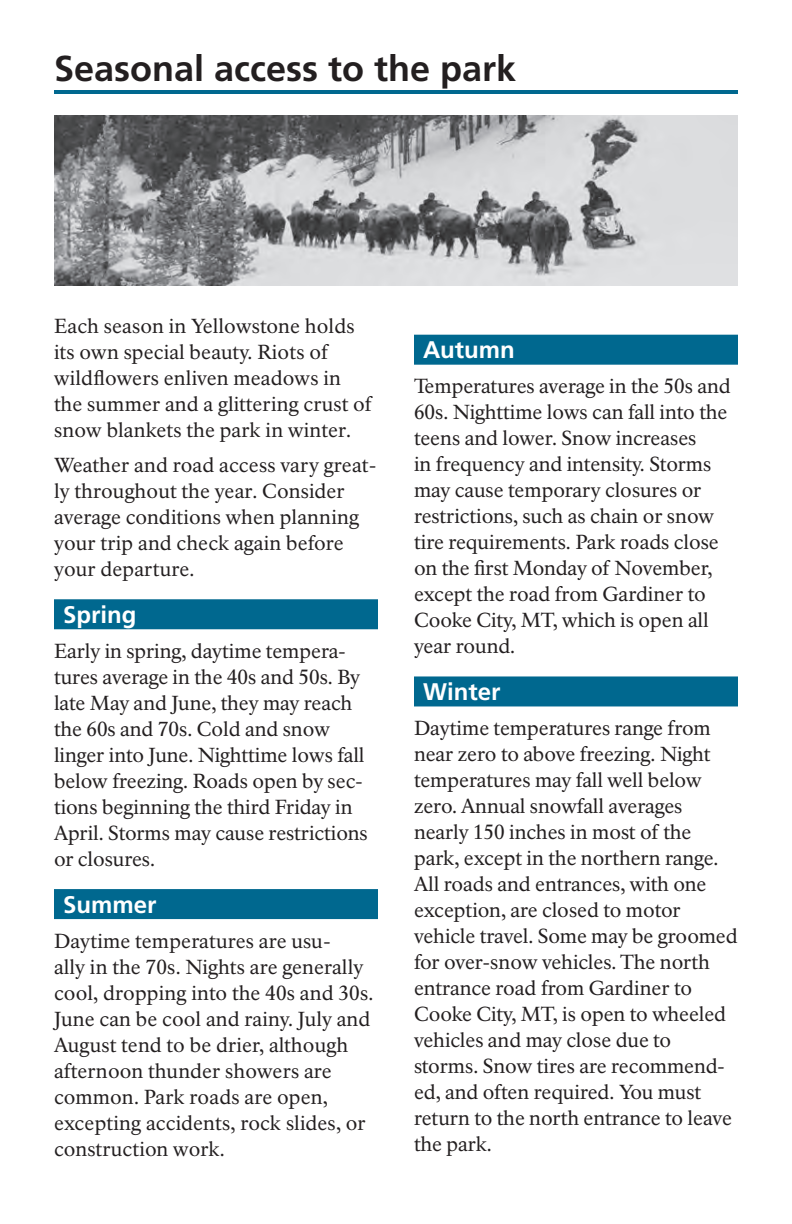
<style>
.page{position:relative;width:792px;height:1224px;background:#fff}
.page>*{position:absolute;margin:0;border:0;box-sizing:border-box;transform-origin:0 0}
.t1{font:700 36px "Frutiger LT Std";color:#231f20}
.t2{font:700 24px "Frutiger LT Std";color:#fff}
.t3{font:20px/26px "NPS Rawlinson OT";color:#231f20}
</style>
<div class="page">
<hr style="left:54px;top:90px;width:684px;height:4px;background:#00688f">
<div style="left:54px;top:599px;width:324px;height:30px;background:#00688f"></div>
<div style="left:54px;top:889px;width:324px;height:30px;background:#00688f"></div>
<div style="left:414px;top:335px;width:324px;height:30px;background:#00688f"></div>
<div style="left:414px;top:676px;width:324px;height:30px;background:#00688f"></div>
<img style="left:54px;top:116px;width:684px;height:169px">
<h1 class="t1" style="left:54px;top:47px;width:464px">Seasonal access to the park</h1>
<p class="t3" style="left:54px;top:313px;width:319px">Each season in Yellowstone holds its own special beauty. Riots of wildflowers enliven meadows in the summer and a glittering crust of snow blankets the park in winter.</p>
<p class="t3" style="left:54px;top:452px;width:324px">Weather and road access vary great&shy;ly throughout the year. Consider average conditions when planning your trip and check again before your departure.</p>
<p class="t2" style="left:63px;top:600px;width:75px">Spring</p>
<p class="t3" style="left:54px;top:638px;width:315px">Early in spring, daytime tempera&shy;tures average in the 40s and 50s. By late May and June, they may reach the 60s and 70s. Cold and snow linger into June. Nighttime lows fall below freezing. Roads open by sec&shy;tions beginning the third Friday in<br>April. Storms may cause restrictions or closures.</p>
<p class="t2" style="left:63px;top:890px;width:95px">Summer</p>
<p class="t3" style="left:54px;top:928px;width:321px">Daytime temperatures are usu-<br>ally in the 70s. Nights are generally cool, dropping into the 40s and 30s.<br>June can be cool and rainy. July and<br>August tend to be drier, although afternoon thunder showers are common. Park roads are open, excepting accidents, rock slides, or construction work.</p>
<p class="t2" style="left:423px;top:336px;width:93px">Autumn</p>
<p class="t3" style="left:414px;top:373px;width:318px">Temperatures average in the 50s and<br>60s. Nighttime lows can fall into the teens and lower. Snow increases<br>in frequency and intensity. Storms may cause temporary closures or restrictions, such as chain or snow tire requirements. Park roads close on the first Monday of November, except the road from Gardiner to<br>Cooke City, MT, which is open all year round.</p>
<p class="t2" style="left:423px;top:678px;width:79px">Winter</p>
<p class="t3" style="left:414px;top:715px;width:325px">Daytime temperatures range from near zero to above freezing. Night temperatures may fall well below zero. Annual snowfall averages nearly 150 inches in most of the park, except in the northern range.<br>All roads and entrances, with one exception, are closed to motor vehicle travel. Some may be groomed for over-snow vehicles. The north entrance road from Gardiner to<br>Cooke City, MT, is open to wheeled vehicles and may close due to storms. Snow tires are recommend&shy;ed, and often required. You must return to the north entrance to leave the park.</p>
</div>
